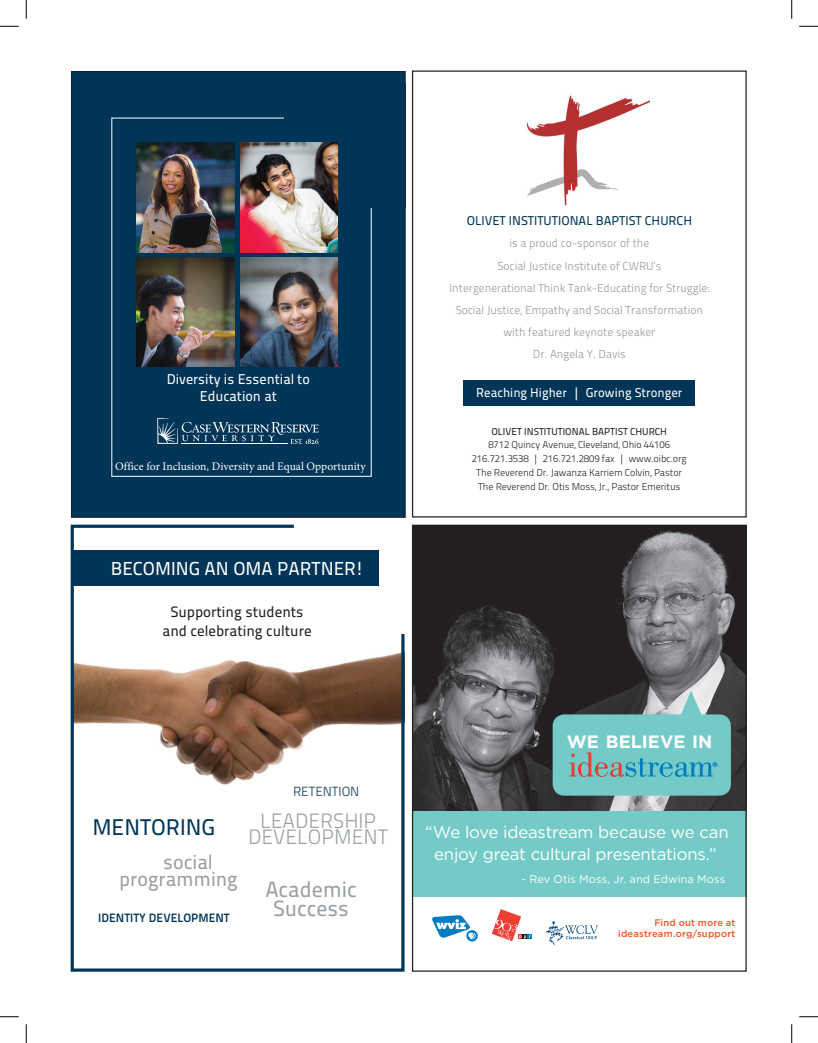
<style>
.page{position:relative;width:818px;height:1043px;background:#fff}
.page>*{position:absolute;margin:0;border:0;box-sizing:border-box;transform-origin:0 0}
.t1{font:22.62px "Titillium Maps 26 L 500 wt";color:#003557}
.t2{font:22px/18.4px "Titillium Maps 26 L 500 wt";color:#999fa2;text-align:center}
.t3{font:20.75px/16.1px "Titillium Maps 26 L 250 wt";color:#999fa2;text-align:center}
.t4{font:20.12px/16.8px "Titillium Maps 26 L 500 wt";color:#999fa2}
.t5{font:18.75px "Titillium Maps 26 L 500 wt";color:#fff}
.t6{font:700 17.88px "Gotham HTF";letter-spacing:.005em;color:#fff}
.t7{font:16.75px/21.6px "Gotham HTF";letter-spacing:-.015em;color:#fff;text-align:center}
.t8{font:15px/18.8px "Titillium Maps 26 L 500 wt";color:#231f20;text-align:center}
.t9{font:14.12px/17px "Titillium Maps 26 L 500 wt";color:#fff;text-align:center}
.t10{font:13.25px "Titillium Maps 26 L 250 wt";color:#003557}
.t11{font:12.75px "Titillium Maps 26 L 500 wt";color:#003557}
.t12{font:12.75px "Titillium Maps 26 L 500 wt";color:#fff}
.t13{font:12.12px "Titillium Maps 26 L 750 wt";color:#003557}
.t14{font:11.62px "Minion Pro";color:#fff}
.t15{font:11.5px/22px "Titillium Maps 26 L 250 wt";color:#939598;text-align:center}
.t16{font:11px "Gotham HTF";letter-spacing:.005em;color:#fff}
.t17{font:10px/13.8px "Titillium Maps 26 L 250 wt";letter-spacing:-.01em;color:#231f20;text-align:center}
.t18{font:10px "Titillium Maps 26 L 500 wt";color:#231f20}
.t19{font:500 9.5px/11.1px "Gotham HTF";letter-spacing:.015em;color:#ee5625;text-align:right}
</style>
<div class="page">
<div style="left:71px;top:71px;width:334px;height:446px;background:#003557"></div>
<svg style="left:157px;top:418px;width:161px;height:26px"></svg>
<img style="left:137px;top:142px;width:97px;height:110px">
<img style="left:137px;top:257px;width:97px;height:110px">
<img style="left:240px;top:142px;width:98px;height:110px">
<img style="left:240px;top:257px;width:98px;height:110px">
<div style="left:71px;top:71px;width:334px;height:446px;border:1px solid #231f20"></div>
<div style="left:463px;top:380px;width:232px;height:26px;background:#003557"></div>
<img style="left:526px;top:95px;width:124px;height:111px">
<img style="left:414px;top:526px;width:330px;height:285px">
<div style="left:413px;top:811px;width:333px;height:86px;background:#73cac7"></div>
<svg style="left:552px;top:691px;width:179px;height:104px;background:#6cadac"></svg>
<svg style="left:466px;top:930px;width:12px;height:11px"></svg>
<svg style="left:432px;top:915px;width:44px;height:24px"></svg>
<svg style="left:491px;top:909px;width:41px;height:32px"></svg>
<svg style="left:546px;top:921px;width:52px;height:24px"></svg>
<div style="left:412px;top:524px;width:334px;height:447px;border:1px solid #231f20"></div>
<svg style="left:70px;top:524px;width:335px;height:448px"></svg>
<div style="left:72px;top:550px;width:306px;height:35px;background:#003557"></div>
<svg style="left:0;top:25px;width:19px;height:2px"></svg>
<svg style="left:799px;top:25px;width:19px;height:2px"></svg>
<svg style="left:0;top:1016px;width:19px;height:1px"></svg>
<svg style="left:799px;top:1016px;width:19px;height:1px"></svg>
<svg style="left:25px;top:0;width:2px;height:19px"></svg>
<svg style="left:25px;top:1024px;width:2px;height:18px"></svg>
<svg style="left:791px;top:0;width:1px;height:19px"></svg>
<svg style="left:791px;top:1024px;width:1px;height:18px"></svg>
<p class="t9" style="left:167px;top:370px;width:145px">Diversity is Essential to<br>Education at</p>
<p class="t14" style="left:115px;top:458px;width:252px">Office for Inclusion, Diversity and Equal Opportunity</p>
<h3 class="t5" style="left:111px;top:555px;width:254px">BECOMING AN OMA PARTNER!</h3>
<h3 class="t8" style="left:162px;top:601px;width:151px">Supporting students and celebrating culture</h3>
<h1 class="t1" style="left:92px;top:809px;width:124px">MENTORING</h1>
<h3 class="t4" style="left:119px;top:853px;width:120px;text-indent:44px">social programming</h3>
<p class="t13" style="left:98px;top:908px;width:133px">IDENTITY DEVELOPMENT</p>
<p class="t10" style="left:293px;top:781px;width:68px">RETENTION</p>
<h3 class="t3" style="left:248px;top:811px;width:142px">LEADERSHIP<br>DEVELOPMENT</h3>
<h2 class="t2" style="left:265px;top:879px;width:93px">Academic<br>Success</h2>
<p class="t11" style="left:466px;top:211px;width:227px">OLIVET INSTITUTIONAL BAPTIST CHURCH</p>
<p class="t15" style="left:449px;top:232px;width:261px">is a proud co-sponsor of the<br>Social Justice Institute of CWRU’s<br>Intergenerational Think Tank-Educating for Struggle:<br>Social Justice, Empathy and Social Transformation with featured keynote speaker<br>Dr. Angela Y. Davis</p>
<p class="t12" style="left:476px;top:383px;width:208px">Reaching Higher | Growing Stronger</p>
<p class="t18" style="left:491px;top:423px;width:177px">OLIVET INSTITUTIONAL BAPTIST CHURCH</p>
<p class="t17" style="left:471px;top:437px;width:216px">8712 Quincy Avenue, Cleveland, Ohio 44106<br>216.721.3538 | 216.721.2809 fax | www.oibc.org The Reverend Dr. Jawanza Karriem Colvin, Pastor The Reverend Dr. Otis Moss, Jr., Pastor Emeritus</p>
<h3 class="t6" style="left:567px;top:731px;width:147px">WE BELIEVE IN</h3>
<h3 class="t7" style="left:425px;top:821px;width:305px">“We love ideastream because we can enjoy great cultural presentations.”</h3>
<p class="t16" style="left:521px;top:873px;width:205px">- Rev Otis Moss, Jr. and Edwina Moss</p>
<p class="t19" style="left:618px;top:916px;width:119px">Find out more at ideastream.org/support</p>
</div>
